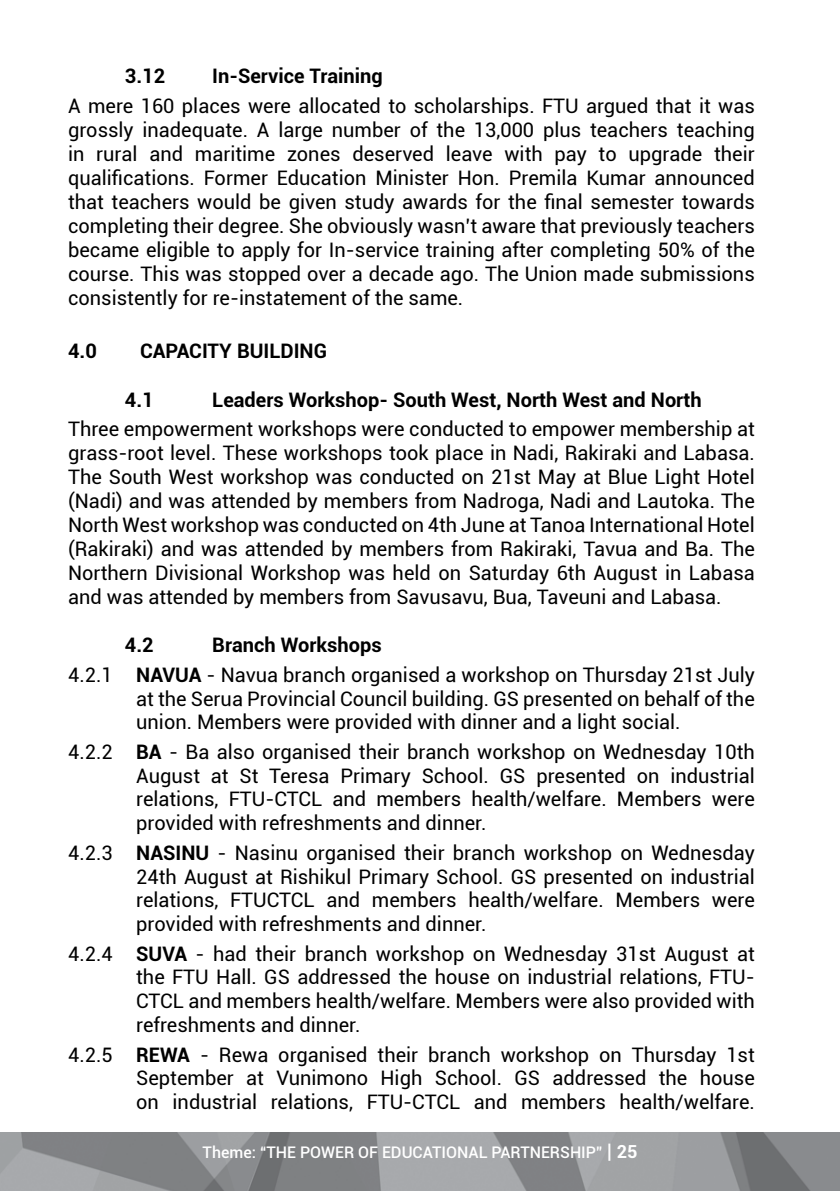
<style>
.page{position:relative;width:840px;height:1191px;background:#fff}
.page>*{position:absolute;margin:0;border:0;box-sizing:border-box;transform-origin:0 0}
.t1{font:20px/24px "Roboto";color:#000;text-align:justify}
.t2{font:700 20px "Roboto";color:#000}
.t3{font:500 16px "Roboto";color:#fff}
.s1{font-weight:700}
.s2{font-weight:400;font-size:20px}
.s3{font-weight:700;font-size:18px}
</style>
<div class="page">
<img style="left:0;top:1132px;width:839px;height:59px">
<p class="t2" style="left:125px;top:62px;width:42px">3.12</p>
<p class="t2" style="left:212px;top:62px;width:172px">In-Service Training</p>
<p class="t1" style="left:68px;top:93px;width:688px">A mere 160 places were allocated to scholarships. FTU argued that it was grossly inadequate. A large number of the 13,000 plus teachers teaching in rural and maritime zones deserved leave with pay to upgrade their qualifications. Former Education Minister Hon. Premila Kumar announced that teachers would be given study awards for the final semester towards completing their degree. She obviously wasn’t aware that previously teachers became eligible to apply for In-service training after completing 50% of the course. This was stopped over a decade ago. The Union made submissions consistently for re-instatement of the same.</p>
<p class="t2" style="left:68px;top:337px;width:30px">4.0</p>
<p class="t2" style="left:140px;top:337px;width:188px">CAPACITY BUILDING</p>
<p class="t2" style="left:125px;top:385px;width:30px">4.1</p>
<p class="t2" style="left:212px;top:385px;width:491px">Leaders Workshop- South West, North West and North</p>
<p class="t1" style="left:68px;top:416px;width:687px">Three empowerment workshops were conducted to empower membership at grass-root level. These workshops took place in Nadi, Rakiraki and Labasa.<br>The South West workshop was conducted on 21st May at Blue Light Hotel (Nadi) and was attended by members from Nadroga, Nadi and Lautoka. The North West workshop was conducted on 4th June at Tanoa International Hotel (Rakiraki) and was attended by members from Rakiraki, Tavua and Ba. The Northern Divisional Workshop was held on Saturday 6th August in Labasa and was attended by members from Savusavu, Bua, Taveuni and Labasa.</p>
<p class="t2" style="left:125px;top:631px;width:30px">4.2</p>
<p class="t1" style="left:68px;top:629px;width:687px;line-height:29.4px;text-indent:144px"><span class="s1">Branch Workshops<br></span>4.2.1 <span class="s1">NAVUA</span> - Navua branch organised a workshop on Thursday 21st July</p>
<p class="t1" style="left:136px;top:686px;width:619px">at the Serua Provincial Council building. GS presented on behalf of the union. Members were provided with dinner and a light social.</p>
<p class="t1" style="left:136px;top:739px;width:619px;text-indent:-68px">4.2.2 <span class="s1">BA</span> - Ba also organised their branch workshop on Wednesday 10th August at St Teresa Primary School. GS presented on industrial relations, FTU-CTCL and members health/welfare. Members were provided with refreshments and dinner.</p>
<p class="t1" style="left:136px;top:840px;width:619px;text-indent:-68px">4.2.3 <span class="s1">NASINU</span> - Nasinu organised their branch workshop on Wednesday 24th August at Rishikul Primary School. GS presented on industrial relations, FTUCTCL and members health/welfare. Members were provided with refreshments and dinner.</p>
<p class="t1" style="left:136px;top:941px;width:619px;text-indent:-68px">4.2.4 <span class="s1">SUVA</span> - had their branch workshop on Wednesday 31st August at the FTU Hall. GS addressed the house on industrial relations, FTU-CTCL and members health/welfare. Members were also provided with refreshments and dinner.</p>
<p class="t1" style="left:136px;top:1041px;width:619px;text-indent:-68px">4.2.5 <span class="s1">REWA</span> - Rewa organised their branch workshop on Thursday 1st September at Vunimono High School. GS addressed the house on industrial relations, FTU-CTCL and members health/welfare.</p>
<p class="t3" style="left:202px;top:1141px;width:436px">Theme: “THE POWER OF EDUCATIONAL PARTNERSHIP” <span class="s2">|</span> <span class="s3">25</span></p>
</div>
